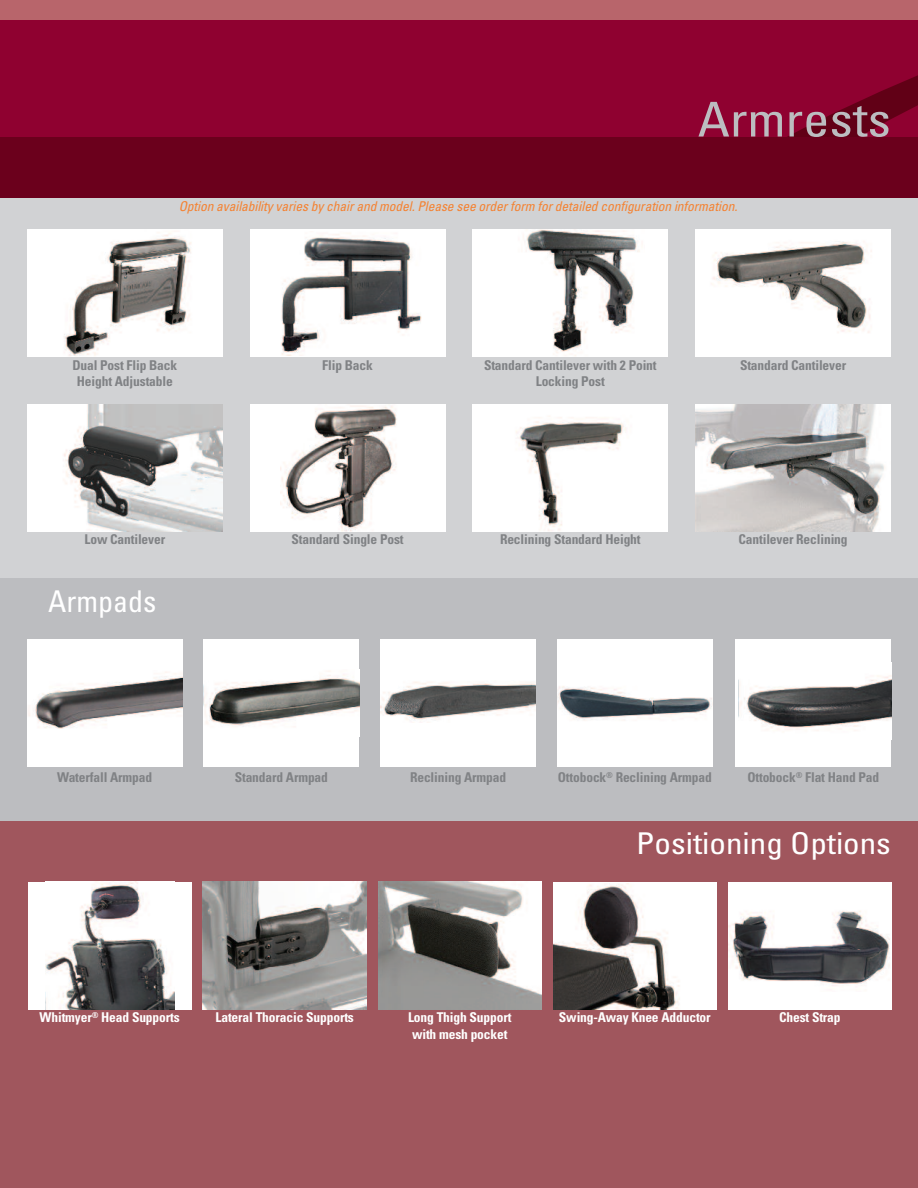
<style>
.page{position:relative;width:918px;height:1188px;background:#fff}
.page>*{position:absolute;margin:0;border:0;box-sizing:border-box;transform-origin:0 0}
.t1{font:condensed 48px "Univers";color:#bcbdc0;scale:1.1 1}
.t2{font:condensed 30px "Univers";color:#fff;scale:1.1 1}
.t3{font:condensed 30px "Univers";color:#fff}
.t4{font:700 condensed 13.5px/16.5px "Univers";letter-spacing:-.01em;color:#808285;text-align:center}
.t5{font:700 condensed 13.5px/16.5px "Univers";letter-spacing:-.01em;color:#fff}
.t6{font:italic condensed 13.5px "Univers";letter-spacing:-.005em;color:#f48232}
</style>
<div class="page">
<div style="left:0;top:196px;width:918px;height:992px;background:#d1d2d4"></div>
<div style="left:0;top:578px;width:918px;height:249px;background:#bcbdc0"></div>
<div style="left:380px;top:640px;width:156px;height:127px;background:#fff"></div>
<img style="left:380px;top:681px;width:156px;height:39px">
<div style="left:204px;top:640px;width:155px;height:127px;background:#fff"></div>
<img style="left:204px;top:671px;width:155px;height:55px">
<div style="left:27px;top:640px;width:155px;height:127px;background:#fff"></div>
<img style="left:28px;top:672px;width:154px;height:57px">
<div style="left:557px;top:640px;width:155px;height:127px;background:#fff"></div>
<img style="left:557px;top:686px;width:155px;height:35px">
<div style="left:736px;top:640px;width:155px;height:127px;background:#fff"></div>
<img style="left:738px;top:675px;width:153px;height:56px">
<div style="left:0;top:821px;width:918px;height:367px;background:#a0565d"></div>
<div style="left:0;top:0;width:918px;height:164px;background:#8f0130"></div>
<svg style="left:787px;top:75px;width:131px;height:62px"></svg>
<div style="left:472px;top:404px;width:196px;height:127px;background:#fff"></div>
<img style="left:516px;top:416px;width:110px;height:115px">
<div style="left:250px;top:404px;width:195px;height:127px;background:#fff"></div>
<img style="left:281px;top:404px;width:116px;height:127px">
<img style="left:29px;top:404px;width:194px;height:127px">
<div style="left:472px;top:230px;width:196px;height:127px;background:#fff"></div>
<img style="left:523px;top:230px;width:117px;height:126px">
<div style="left:250px;top:230px;width:195px;height:127px;background:#fff"></div>
<img style="left:281px;top:233px;width:141px;height:122px">
<div style="left:27px;top:230px;width:196px;height:127px;background:#fff"></div>
<img style="left:64px;top:232px;width:128px;height:124px">
<img style="left:695px;top:404px;width:196px;height:127px">
<div style="left:695px;top:230px;width:196px;height:127px;background:#fff"></div>
<img style="left:711px;top:241px;width:161px;height:92px">
<div style="left:0;top:0;width:918px;height:20px;background:#b8656b"></div>
<div style="left:0;top:137px;width:918px;height:61px;background:#6b001c"></div>
<div style="left:28px;top:882px;width:163px;height:127px;background:#fff"></div>
<img style="left:45px;top:882px;width:129px;height:127px">
<img style="left:203px;top:882px;width:164px;height:127px">
<img style="left:378px;top:882px;width:164px;height:127px">
<div style="left:553px;top:882px;width:164px;height:127px;background:#fff"></div>
<img style="left:553px;top:884px;width:127px;height:125px">
<div style="left:728px;top:882px;width:164px;height:127px;background:#fff"></div>
<img style="left:728px;top:911px;width:162px;height:75px">
<h1 class="t1" style="left:698px;top:102px;width:177px">Armrests</h1>
<p class="t6" style="left:179px;top:202px;width:560px">Option availability varies by chair and model. Please see order form for detailed configuration information.</p>
<p class="t4" style="left:73px;top:358px;width:106px">Dual Post Flip Back</p>
<p class="t4" style="left:322px;top:358px;width:52px">Flip Back</p>
<p class="t4" style="left:740px;top:358px;width:108px">Standard Cantilever</p>
<p class="t4" style="left:77px;top:374px;width:97px">Height Adjustable</p>
<p class="t4" style="left:484px;top:358px;width:174px">Standard Cantilever with 2 Point<br>Locking Post</p>
<p class="t4" style="left:85px;top:532px;width:82px">Low Cantilever</p>
<p class="t4" style="left:292px;top:532px;width:114px">Standard Single Post</p>
<p class="t4" style="left:500px;top:532px;width:142px">Reclining Standard Height</p>
<p class="t4" style="left:739px;top:532px;width:111px">Cantilever Reclining</p>
<h2 class="t3" style="left:48px;top:590px;width:110px">Armpads</h2>
<p class="t4" style="left:57px;top:770px;width:97px">Waterfall Armpad</p>
<p class="t4" style="left:235px;top:770px;width:95px">Standard Armpad</p>
<p class="t4" style="left:410px;top:770px;width:98px">Reclining Armpad</p>
<p class="t4" style="left:558px;top:770px;width:155px">Ottobock<sup>®</sup> Reclining Armpad</p>
<p class="t4" style="left:747px;top:770px;width:133px">Ottobock<sup>®</sup> Flat Hand Pad</p>
<h2 class="t2" style="left:636px;top:833px;width:233px">Positioning Options</h2>
<p class="t5" style="left:40px;top:1010px;width:142px">Whitmyer<sup>®</sup> Head Supports</p>
<p class="t5" style="left:216px;top:1010px;width:140px">Lateral Thoracic Supports</p>
<p class="t5" style="left:408px;top:1010px;width:105px">Long Thigh Support with mesh pocket</p>
<p class="t5" style="left:559px;top:1010px;width:153px">Swing-Away Knee Adductor</p>
<p class="t5" style="left:779px;top:1010px;width:63px">Chest Strap</p>
</div>
